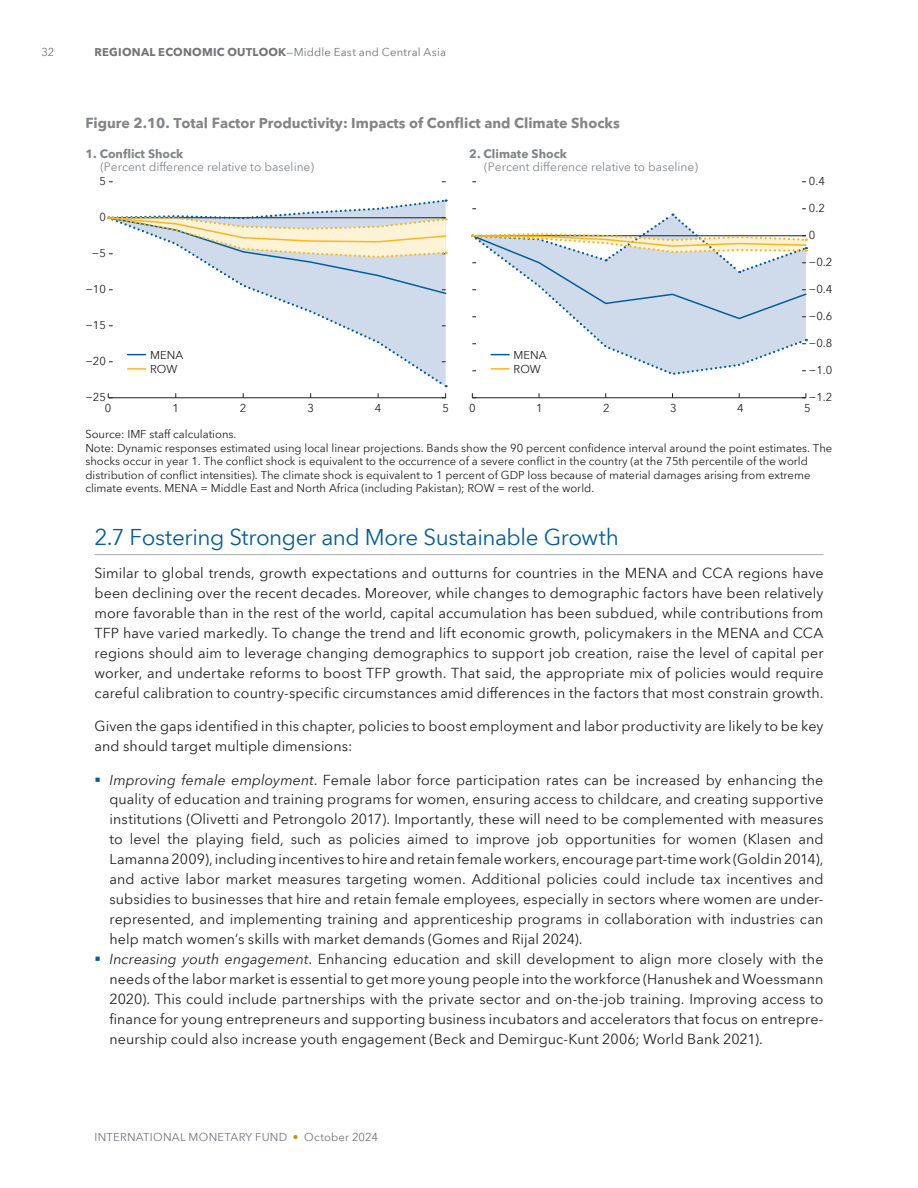
<style>
.page{position:relative;width:918px;height:1188px;background:#fff}
.page>*{position:absolute;margin:0;border:0;box-sizing:border-box;transform-origin:0 0}
.Heading_2_A-Head{font:22.5px "Avenir Next World";letter-spacing:-.02em;color:#005e9e}
.t1{font:14.25px/20px "Avenir Next World";letter-spacing:.005em;color:#231f20;text-align:justify}
.t2{font:700 14.25px "Avenir Next World";color:#81868b}
.t3{font:12px/13.5px "Avenir Next World";color:#81868b}
.t4{font:11.25px/13.5px "Avenir Next World";color:#231f20}
.t5{font:11.25px "Avenir Next World";letter-spacing:.02em;color:#70757a}
.s1{font-weight:700}
.s2{font-style:italic}
.s3{color:#c48e0b}
</style>
<div class="page">
<hr style="left:94px;top:554px;width:730px;height:1px;background:#acadaf">
<hr style="left:108px;top:397px;width:338px;height:1px;background:#231f20">
<hr style="left:472px;top:397px;width:334px;height:1px;background:#231f20">
<svg style="left:802px;top:393px;width:5px;height:5px"></svg>
<svg style="left:110px;top:295px;width:337px;height:93px"></svg>
<svg style="left:107px;top:199px;width:340px;height:96px"></svg>
<svg style="left:473px;top:320px;width:334px;height:55px"></svg>
<svg style="left:802px;top:339px;width:5px;height:5px"></svg>
<svg style="left:471px;top:208px;width:337px;height:112px"></svg>
<svg style="left:128px;top:354px;width:18px;height:1px"></svg>
<svg style="left:128px;top:368px;width:18px;height:2px"></svg>
<svg style="left:491px;top:354px;width:18px;height:1px"></svg>
<svg style="left:491px;top:368px;width:18px;height:2px"></svg>
<p class="t5" style="left:41px;top:43px;width:15px">32</p>
<p class="t5" style="left:94px;top:43px;width:353px"><span class="s1">REGIONAL ECONOMIC OUTLOOK</span>—Middle East and Central Asia</p>
<p class="t2" style="left:85px;top:115px;width:536px">Figure 2.10. Total Factor Productivity: Impacts of Conflict and Climate Shocks</p>
<p class="t3" style="left:100px;top:147px;width:215px;text-indent:-15px"><span class="s1">1. Conflict Shock<br></span>(Percent difference relative to baseline)</p>
<p class="t3" style="left:484px;top:147px;width:215px;text-indent:-15px"><span class="s1">2. Climate Shock<br></span>(Percent difference relative to baseline)</p>
<p class="t4" style="left:99px;top:175px;width:8px">5</p>
<p class="t4" style="left:99px;top:211px;width:8px">0</p>
<p class="t4" style="left:92px;top:247px;width:16px">−5</p>
<p class="t4" style="left:85px;top:283px;width:22px">−10</p>
<p class="t4" style="left:85px;top:319px;width:22px">−15</p>
<p class="t4" style="left:85px;top:355px;width:22px">−20</p>
<p class="t4" style="left:85px;top:391px;width:22px">−25</p>
<p class="t4" style="left:150px;top:348px;width:35px;line-height:14.2px">MENA<br>ROW</p>
<p class="t4" style="left:514px;top:348px;width:35px;line-height:14.2px">MENA<br>ROW</p>
<p class="t4" style="left:809px;top:175px;width:17px">0.4</p>
<p class="t4" style="left:809px;top:202px;width:17px">0.2</p>
<p class="t4" style="left:809px;top:229px;width:8px">0</p>
<p class="t4" style="left:809px;top:256px;width:25px">−0.2</p>
<p class="t4" style="left:809px;top:283px;width:25px">−0.4</p>
<p class="t4" style="left:809px;top:310px;width:25px">−0.6</p>
<p class="t4" style="left:809px;top:337px;width:25px">−0.8</p>
<p class="t4" style="left:809px;top:364px;width:25px">−1.0</p>
<p class="t4" style="left:809px;top:391px;width:25px">−1.2</p>
<p class="t4" style="left:469px;top:401px;width:8px">0</p>
<p class="t4" style="left:536px;top:401px;width:8px">1</p>
<p class="t4" style="left:603px;top:401px;width:8px">2</p>
<p class="t4" style="left:670px;top:401px;width:8px">3</p>
<p class="t4" style="left:737px;top:401px;width:8px">4</p>
<p class="t4" style="left:804px;top:401px;width:8px">5</p>
<p class="t4" style="left:85px;top:428px;width:748px">Source: IMF staff calculations.<br>Note: Dynamic responses estimated using local linear projections. Bands show the 90 percent confidence interval around the point estimates. The shocks occur in year 1. The conflict shock is equivalent to the occurrence of a severe conflict in the country (at the 75th percentile of the world distribution of conflict intensities). The climate shock is equivalent to 1 percent of GDP loss because of material damages arising from extreme climate events. MENA = Middle East and North Africa (including Pakistan); ROW = rest of the world.</p>
<p class="t4" style="left:105px;top:401px;width:8px">0</p>
<p class="t4" style="left:172px;top:401px;width:8px">1</p>
<p class="t4" style="left:240px;top:401px;width:8px">2</p>
<p class="t4" style="left:307px;top:401px;width:8px">3</p>
<p class="t4" style="left:375px;top:401px;width:8px">4</p>
<p class="t4" style="left:442px;top:401px;width:8px">5</p>
<p class="Heading_2_A-Head" style="left:94px;top:519px;width:526px">2.7 Fostering Stronger and More Sustainable Growth</p>
<p class="t1" style="left:94px;top:563px;width:731px">Similar to global trends, growth expectations and outturns for countries in the MENA and CCA regions have been declining over the recent decades. Moreover, while changes to demographic factors have been relatively more favorable than in the rest of the world, capital accumulation has been subdued, while contributions from TFP have varied markedly. To change the trend and lift economic growth, policymakers in the MENA and CCA regions should aim to leverage changing demographics to support job creation, raise the level of capital per worker, and undertake reforms to boost TFP growth. That said, the appropriate mix of policies would require careful calibration to country-specific circumstances amid differences in the factors that most constrain growth.</p>
<p class="t1" style="left:94px;top:716px;width:731px">Given the gaps identified in this chapter, policies to boost employment and labor productivity are likely to be key and should target multiple dimensions:</p>
<p class="t1" style="left:110px;top:770px;width:716px"><span class="s2">Improving female employment</span>. Female labor force participation rates can be increased by enhancing the quality of education and training programs for women, ensuring access to childcare, and creating supportive institutions (Olivetti and Petrongolo 2017). Importantly, these will need to be complemented with measures to level the playing field, such as policies aimed to improve job opportunities for women (Klasen and Lamanna 2009), including incentives to hire and retain female workers, encourage part-time work (Goldin 2014), and active labor market measures targeting women. Additional policies could include tax incentives and subsidies to businesses that hire and retain female employees, especially in sectors where women are under&shy;represented, and implementing training and apprenticeship programs in collaboration with industries can help match women’s skills with market demands (Gomes and Rijal 2024).</p>
<p class="t1" style="left:110px;top:949px;width:716px"><span class="s2">Increasing youth engagement</span>. Enhancing education and skill development to align more closely with the needs of the labor market is essential to get more young people into the workforce (Hanushek and Woessmann 2020). This could include partnerships with the private sector and on-the-job training. Improving access to finance for young entrepreneurs and supporting business incubators and accelerators that focus on entrepre&shy;neurship could also increase youth engagement (Beck and Demirguc-Kunt 2006; World Bank 2021).</p>
<p class="t5" style="left:94px;top:1128px;width:285px">INTERNATIONAL MONETARY FUND <span class="s3">•</span> October 2024</p>
</div>
